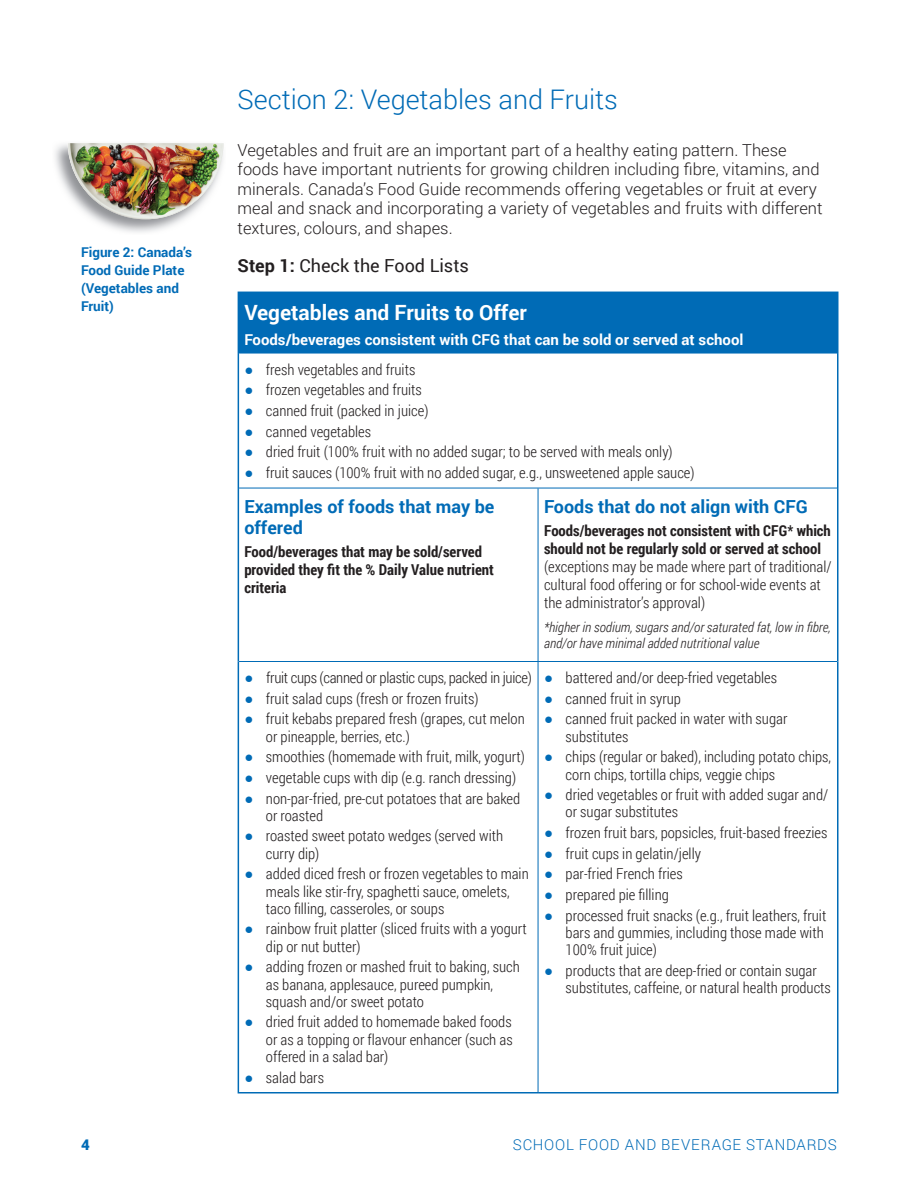
<style>
.page{position:relative;width:918px;height:1188px;background:#fff}
.page>*{position:absolute;margin:0;border:0;box-sizing:border-box;transform-origin:0 0}
.t1{font:300 27px "Roboto";color:#006bb6}
.t2{font:700 21px "Roboto";color:#fff}
.t3{font:700 18px/21px "Roboto";color:#006bb6}
.t4{font:18px "Roboto";color:#231f20}
.t5{font:300 16.5px/19.5px "Roboto";color:#231f20}
.t6{font:300 15px/17.2px "Roboto Condensed";color:#231f20}
.t7{font:700 15px/18px "Roboto Condensed";color:#231f20}
.t8{font:700 15px "Roboto";color:#fff}
.t9{font:300 15px "Roboto Condensed";letter-spacing:-.02em;color:#231f20}
.t10{font:300 15px "Roboto";letter-spacing:.05em;color:#006bb6}
.t11{font:900 15px "Roboto";color:#006bb6}
.t12{font:italic 300 13.5px/16.5px "Roboto Condensed";color:#231f20}
.t13{font:700 13.5px/18px "Roboto";color:#006bb6}
.s1{font-weight:700}
.s2{font-family:"Arial";font-weight:400;color:#006bb6}
</style>
<div class="page">
<div style="left:238px;top:292px;width:600px;height:61px;background:#006bb6"></div>
<hr style="left:538px;top:292px;width:301px;height:1px;background:#006bb6">
<hr style="left:238px;top:353px;width:1px;height:135px;background:#006bb6">
<hr style="left:837px;top:353px;width:1px;height:135px;background:#006bb6">
<hr style="left:238px;top:488px;width:1px;height:174px;background:#006bb6">
<hr style="left:837px;top:488px;width:1px;height:174px;background:#006bb6">
<hr style="left:238px;top:662px;width:1px;height:430px;background:#006bb6">
<hr style="left:837px;top:662px;width:1px;height:430px;background:#006bb6">
<hr style="left:238px;top:1092px;width:300px;height:2px;background:#006bb6">
<hr style="left:538px;top:1092px;width:301px;height:2px;background:#006bb6">
<hr style="left:239px;top:353px;width:299px;height:1px;background:#006bb6">
<hr style="left:538px;top:353px;width:299px;height:1px;background:#006bb6">
<hr style="left:239px;top:488px;width:299px;height:1px;background:#006bb6">
<hr style="left:538px;top:488px;width:299px;height:1px;background:#006bb6">
<hr style="left:538px;top:488px;width:1px;height:173px;background:#006bb6">
<hr style="left:239px;top:661px;width:299px;height:1px;background:#006bb6">
<hr style="left:538px;top:661px;width:299px;height:1px;background:#006bb6">
<hr style="left:538px;top:662px;width:1px;height:430px;background:#006bb6">
<img style="left:55px;top:143px;width:129px;height:90px">
<img style="left:68px;top:143px;width:156px;height:76px">
<p class="t13" style="left:81px;top:243px;width:113px">Figure 2: Canada’s<br>Food Guide Plate (Vegetables and<br>Fruit)</p>
<h1 class="t1" style="left:238px;top:81px;width:382px">Section 2: Vegetables and Fruits</h1>
<p class="t5" style="left:238px;top:140px;width:586px">Vegetables and fruit are an important part of a healthy eating pattern. These foods have important nutrients for growing children including fibre, vitamins, and minerals. Canada’s Food Guide recommends offering vegetables or fruit at every meal and snack and incorporating a variety of vegetables and fruits with different textures, colours, and shapes.</p>
<p class="t4" style="left:238px;top:253px;width:233px"><span class="s1">Step 1:</span> Check the Food Lists</p>
<h2 class="t2" style="left:244px;top:298px;width:284px">Vegetables and Fruits to Offer</h2>
<p class="t8" style="left:244px;top:329px;width:501px">Foods/beverages consistent with CFG that can be sold or served at school</p>
<p class="t6" style="left:244px;top:360px;width:172px"><span class="s2">●</span> fresh vegetables and fruits</p>
<p class="t6" style="left:244px;top:381px;width:179px"><span class="s2">●</span> frozen vegetables and fruits</p>
<p class="t6" style="left:244px;top:402px;width:186px"><span class="s2">●</span> canned fruit (packed in juice)</p>
<p class="t6" style="left:244px;top:422px;width:128px"><span class="s2">●</span> canned vegetables</p>
<p class="t6" style="left:244px;top:443px;width:430px"><span class="s2">●</span> dried fruit (100% fruit with no added sugar; to be served with meals only)</p>
<p class="t6" style="left:244px;top:463px;width:452px"><span class="s2">●</span> fruit sauces (100% fruit with no added sugar, e.g., unsweetened apple sauce)</p>
<p class="t3" style="left:244px;top:495px;width:252px">Examples of foods that may be offered</p>
<p class="t7" style="left:244px;top:542px;width:251px">Food/beverages that may be sold/served provided they fit the % Daily Value nutrient criteria</p>
<p class="t3" style="left:544px;top:495px;width:265px">Foods that do not align with CFG</p>
<p class="t7" style="left:544px;top:521px;width:288px">Foods/beverages not consistent with CFG* which should not be regularly sold or served at school</p>
<p class="t6" style="left:544px;top:557px;width:289px;line-height:18px">(exceptions may be made where part of traditional/ cultural food offering or for school-wide events at the administrator’s approval)</p>
<p class="t12" style="left:544px;top:618px;width:288px">*higher in sodium, sugars and/or saturated fat, low in fibre, and/or have minimal added nutritional value</p>
<p class="t9" style="left:244px;top:667px;width:289px"><span class="s2">●</span> fruit cups (canned or plastic cups, packed in juice)</p>
<p class="t6" style="left:244px;top:689px;width:236px"><span class="s2">●</span> fruit salad cups (fresh or frozen fruits)</p>
<p class="t6" style="left:266px;top:710px;width:260px;text-indent:-22px"><span class="s2">●</span> fruit kebabs prepared fresh (grapes, cut melon or pineapple, berries, etc.)</p>
<p class="t6" style="left:244px;top:748px;width:282px"><span class="s2">●</span> smoothies (homemade with fruit, milk, yogurt)</p>
<p class="t6" style="left:244px;top:769px;width:273px"><span class="s2">●</span> vegetable cups with dip (e.g. ranch dressing)</p>
<p class="t6" style="left:266px;top:789px;width:256px;text-indent:-22px"><span class="s2">●</span> non-par-fried, pre-cut potatoes that are baked or roasted</p>
<p class="t6" style="left:266px;top:827px;width:239px;text-indent:-22px"><span class="s2">●</span> roasted sweet potato wedges (served with curry dip)</p>
<p class="t6" style="left:266px;top:865px;width:264px;text-indent:-22px"><span class="s2">●</span> added diced fresh or frozen vegetables to main meals like stir-fry, spaghetti sauce, omelets, taco filling, casseroles, or soups</p>
<p class="t6" style="left:266px;top:920px;width:262px;text-indent:-22px"><span class="s2">●</span> rainbow fruit platter (sliced fruits with a yogurt dip or nut butter)</p>
<p class="t6" style="left:266px;top:958px;width:255px;text-indent:-22px"><span class="s2">●</span> adding frozen or mashed fruit to baking, such as banana, applesauce, pureed pumpkin, squash and/or sweet potato</p>
<p class="t6" style="left:266px;top:1013px;width:248px;text-align:justify;text-indent:-22px"><span class="s2">●</span> dried fruit added to homemade baked foods or as a topping or flavour enhancer (such as offered in a salad bar)</p>
<p class="t6" style="left:244px;top:1068px;width:81px"><span class="s2">●</span> salad bars</p>
<p class="t6" style="left:544px;top:669px;width:235px"><span class="s2">●</span> battered and/or deep-fried vegetables</p>
<p class="t6" style="left:544px;top:689px;width:139px"><span class="s2">●</span> canned fruit in syrup</p>
<p class="t6" style="left:566px;top:710px;width:223px;text-indent:-22px"><span class="s2">●</span> canned fruit packed in water with sugar substitutes</p>
<p class="t6" style="left:566px;top:748px;width:267px;text-indent:-22px"><span class="s2">●</span> chips (regular or baked), including potato chips, corn chips, tortilla chips, veggie chips</p>
<p class="t6" style="left:566px;top:786px;width:264px;text-indent:-22px"><span class="s2">●</span> dried vegetables or fruit with added sugar and/ or sugar substitutes</p>
<p class="t6" style="left:544px;top:824px;width:285px"><span class="s2">●</span> frozen fruit bars, popsicles, fruit-based freezies</p>
<p class="t6" style="left:544px;top:844px;width:158px"><span class="s2">●</span> fruit cups in gelatin/jelly</p>
<p class="t6" style="left:544px;top:865px;width:140px"><span class="s2">●</span> par-fried French fries</p>
<p class="t6" style="left:544px;top:886px;width:126px"><span class="s2">●</span> prepared pie filling</p>
<p class="t6" style="left:566px;top:906px;width:262px;text-indent:-22px"><span class="s2">●</span> processed fruit snacks (e.g., fruit leathers, fruit bars and gummies, including those made with<br>100% fruit juice)</p>
<p class="t6" style="left:566px;top:961px;width:267px;text-indent:-22px"><span class="s2">●</span> products that are deep-fried or contain sugar substitutes, caffeine, or natural health products</p>
<p class="t11" style="left:81px;top:1134px;width:10px">4</p>
<p class="t10" style="left:513px;top:1134px;width:326px">SCHOOL FOOD AND BEVERAGE STANDARDS</p>
</div>
